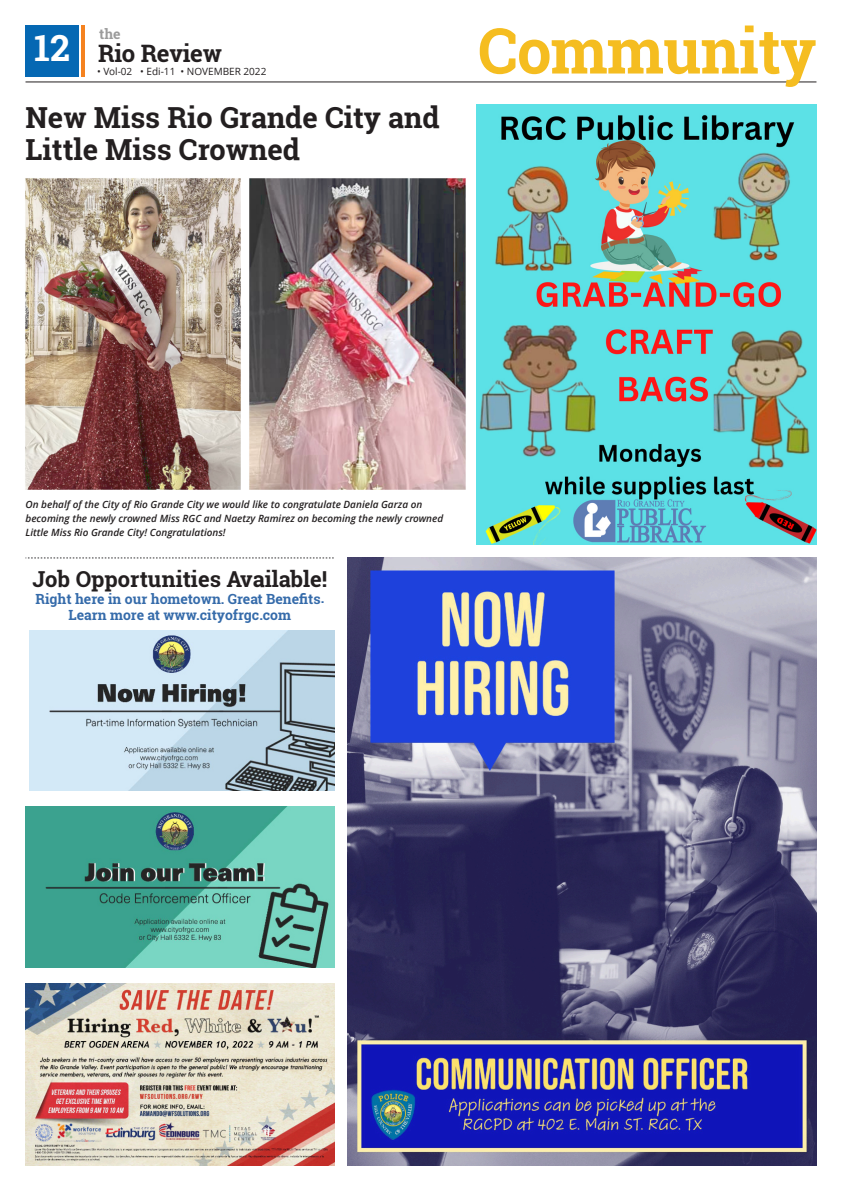
<style>
.page{position:relative;width:842px;height:1191px;background:#fff}
.page>*{position:absolute;margin:0;border:0;box-sizing:border-box;transform-origin:0 0}
.t1{font:700 63px "Roboto Slab";letter-spacing:-.01em;color:#f5bd20}
.t2{font:700 36px "Roboto Slab";color:#fff}
.t3{font:700 29px/32px "Roboto Slab";color:#231f20}
.t4{font:700 24px "Roboto Slab";letter-spacing:-.01em;color:#231f20}
.t5{font:700 22px "Roboto Slab";color:#231f20}
.t6{font:700 14px/16px "Roboto Slab";color:#356baa;text-align:center}
.t7{font:700 14px "Roboto Slab";color:#9b9b9b}
.t8{font:italic 600 10px/14px "Open Sans";color:#231f20}
.t9{font:10px "Open Sans";color:#231f20}
</style>
<div class="page">
<div style="left:26px;top:26px;width:53px;height:51px;background:#0568b3"></div>
<hr style="left:82px;top:26px;width:3px;height:51px;background:#f5821f">
<hr style="left:26px;top:82px;width:790px;height:1px;background:#231f20">
<img style="left:26px;top:983px;width:308px;height:182px">
<img style="left:347px;top:558px;width:469px;height:607px">
<img style="left:26px;top:806px;width:308px;height:162px">
<img style="left:29px;top:631px;width:305px;height:159px">
<img style="left:476px;top:105px;width:340px;height:440px">
<svg style="left:26px;top:558px;width:308px;height:1px"></svg>
<img style="left:25px;top:178px;width:216px;height:312px">
<img style="left:249px;top:178px;width:217px;height:312px">
<h2 class="t2" style="left:34px;top:23px;width:37px">12</h2>
<h3 class="t7" style="left:99px;top:24px;width:23px">the</h3>
<h3 class="t4" style="left:98px;top:37px;width:125px">Rio Review</h3>
<p class="t9" style="left:97px;top:67px;width:171px">• Vol-02 • Edi-11 • NOVEMBER 2022</p>
<h3 class="t3" style="left:26px;top:101px;width:416px">New Miss Rio Grande City and<br>Little Miss Crowned</h3>
<h1 class="t1" style="left:478px;top:7px;width:340px">Community</h1>
<p class="t8" style="left:26px;top:498px;width:419px">On behalf of the City of Rio Grande City we would like to congratulate Daniela Garza on becoming the newly crowned Miss RGC and Naetzy Ramirez on becoming the newly crowned<br>Little Miss Rio Grande City! Congratulations!</p>
<h3 class="t5" style="left:33px;top:563px;width:296px">Job Opportunities Available!</h3>
<h3 class="t6" style="left:35px;top:590px;width:290px">Right here in our hometown. Great Benefits.<br>Learn more at www.cityofrgc.com</h3>
</div>
